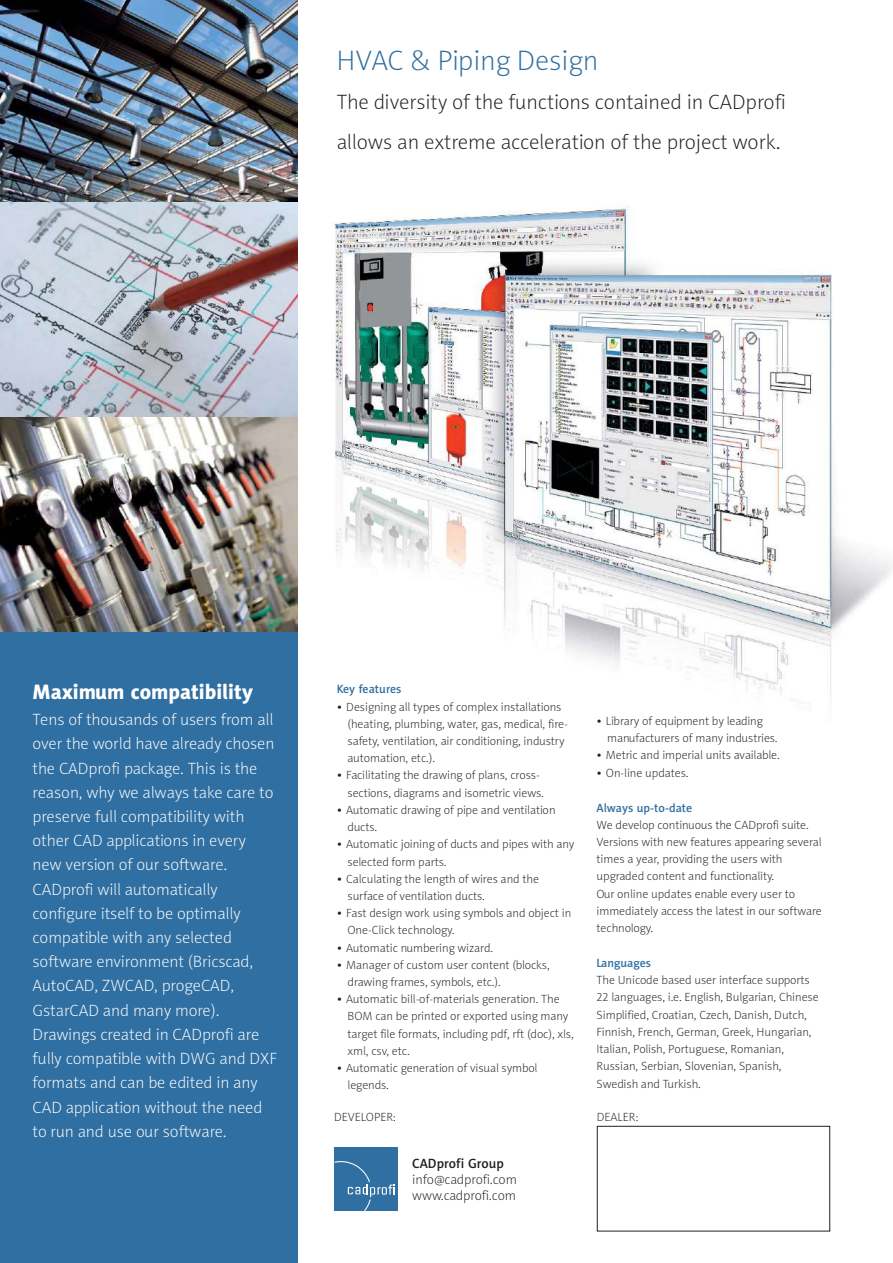
<style>
.page{position:relative;width:893px;height:1263px;background:#fff}
.page>*{position:absolute;margin:0;border:0;box-sizing:border-box;transform-origin:0 0}
.t1{font:28.5px "Naomi Sans EFNPS Thin";color:#306fa1}
.t2{font:21px/39.8px "Naomi Sans EFNPS Thin";color:#231f20}
.t3{font:21px "Naomi Sans EFNPS Heavy";color:#fff}
.t4{font:16.5px/24.2px "Naomi Sans EFNPS Thin";color:#fff}
.t5{font:13.5px/15.9px "Naomi Sans EFNPS Thin";color:#231f20}
.t6{font:13.5px "Naomi Sans EFNPS Medium";color:#231f20}
.t7{font:12px/17.2px "Naomi Sans EFNPS Thin";color:#231f20}
.t8{font:12px "Naomi Sans EFNPS Medium";color:#306fa1}
</style>
<div class="page">
<img style="left:334px;top:206px;width:558px;height:498px">
<div style="left:334px;top:1147px;width:64px;height:64px;background:#306fa1"></div>
<svg style="left:334px;top:1161px;width:61px;height:50px"></svg>
<div style="left:597px;top:1126px;width:232px;height:105px;border:1px solid #231f20"></div>
<div style="left:0;top:629px;width:297px;height:634px;background:#306fa1"></div>
<img style="left:0;top:0;width:297px;height:631px">
<h1 class="t1" style="left:336px;top:50px;width:263px">HVAC &amp; Piping Design</h1>
<h2 class="t2" style="left:337px;top:84px;width:450px">The diversity of the functions contained in CADprofi allows an extreme acceleration of the project work.</h2>
<h2 class="t3" style="left:32px;top:684px;width:222px">Maximum compatibility</h2>
<p class="t4" style="left:32px;top:709px;width:246px">Tens of thousands of users from all over the world have already chosen the CADprofi package. This is the reason, why we always take care to preserve full compatibility with other CAD applications in every new version of our software.<br>CADprofi will automatically configure itself to be optimally compatible with any selected software environment (Bricscad,<br>AutoCAD, ZWCAD, progeCAD,<br>GstarCAD and many more).<br>Drawings created in CADprofi are fully compatible with DWG and DXF formats and can be edited in any<br>CAD application without the need to run and use our software.</p>
<p class="t8" style="left:337px;top:685px;width:66px">Key features</p>
<p class="t7" style="left:347px;top:699px;width:222px;text-indent:-11px">• Designing all types of complex installations (heating, plumbing, water, gas, medical, fire&shy;safety, ventilation, air conditioning, industry automation, etc.).</p>
<p class="t7" style="left:347px;top:768px;width:198px;text-indent:-11px">• Facilitating the drawing of plans, cross&shy;sections, diagrams and isometric views.</p>
<p class="t7" style="left:347px;top:802px;width:209px;text-indent:-11px">• Automatic drawing of pipe and ventilation ducts.</p>
<p class="t7" style="left:347px;top:837px;width:228px;text-indent:-11px">• Automatic joining of ducts and pipes with any selected form parts.</p>
<p class="t7" style="left:347px;top:871px;width:193px;text-indent:-11px">• Calculating the length of wires and the surface of ventilation ducts.</p>
<p class="t7" style="left:347px;top:905px;width:225px;text-indent:-11px">• Fast design work using symbols and object in<br>One-Click technology.</p>
<p class="t7" style="left:337px;top:940px;width:158px">• Automatic numbering wizard.</p>
<p class="t7" style="left:347px;top:957px;width:204px;text-indent:-11px">• Manager of custom user content (blocks, drawing frames, symbols, etc.).</p>
<p class="t7" style="left:347px;top:992px;width:228px;text-indent:-11px">• Automatic bill-of-materials generation. The BOM can be printed or exported using many target file formats, including pdf, rft (doc), xls, xml, csv, etc.</p>
<p class="t7" style="left:347px;top:1060px;width:191px;text-indent:-11px">• Automatic generation of visual symbol legends.</p>
<p class="t7" style="left:334px;top:1110px;width:63px">DEVELOPER:</p>
<p class="t6" style="left:412px;top:1159px;width:93px">CADprofi Group</p>
<p class="t5" style="left:412px;top:1173px;width:106px">info@cadprofi.com www.cadprofi.com</p>
<p class="t7" style="left:607px;top:713px;width:172px;text-indent:-11px">• Library of equipment by leading manufacturers of many industries.</p>
<p class="t7" style="left:596px;top:748px;width:184px">• Metric and imperial units available.</p>
<p class="t7" style="left:596px;top:765px;width:93px">• On-line updates.</p>
<p class="t8" style="left:596px;top:803px;width:97px">Always up-to-date</p>
<p class="t7" style="left:596px;top:817px;width:227px">We develop continuous the CADprofi suite.<br>Versions with new features appearing several times a year, providing the users with upgraded content and functionality.<br>Our online updates enable every user to immediately access the latest in our software technology.</p>
<p class="t8" style="left:596px;top:958px;width:56px">Languages</p>
<p class="t7" style="left:596px;top:973px;width:224px">The Unicode based user interface supports 22 languages, i.e. English, Bulgarian, Chinese Simplified, Croatian, Czech, Danish, Dutch, Finnish, French, German, Greek, Hungarian, Italian, Polish, Portuguese, Romanian, Russian, Serbian, Slovenian, Spanish, Swedish and Turkish.</p>
<p class="t7" style="left:597px;top:1110px;width:43px">DEALER:</p>
</div>
